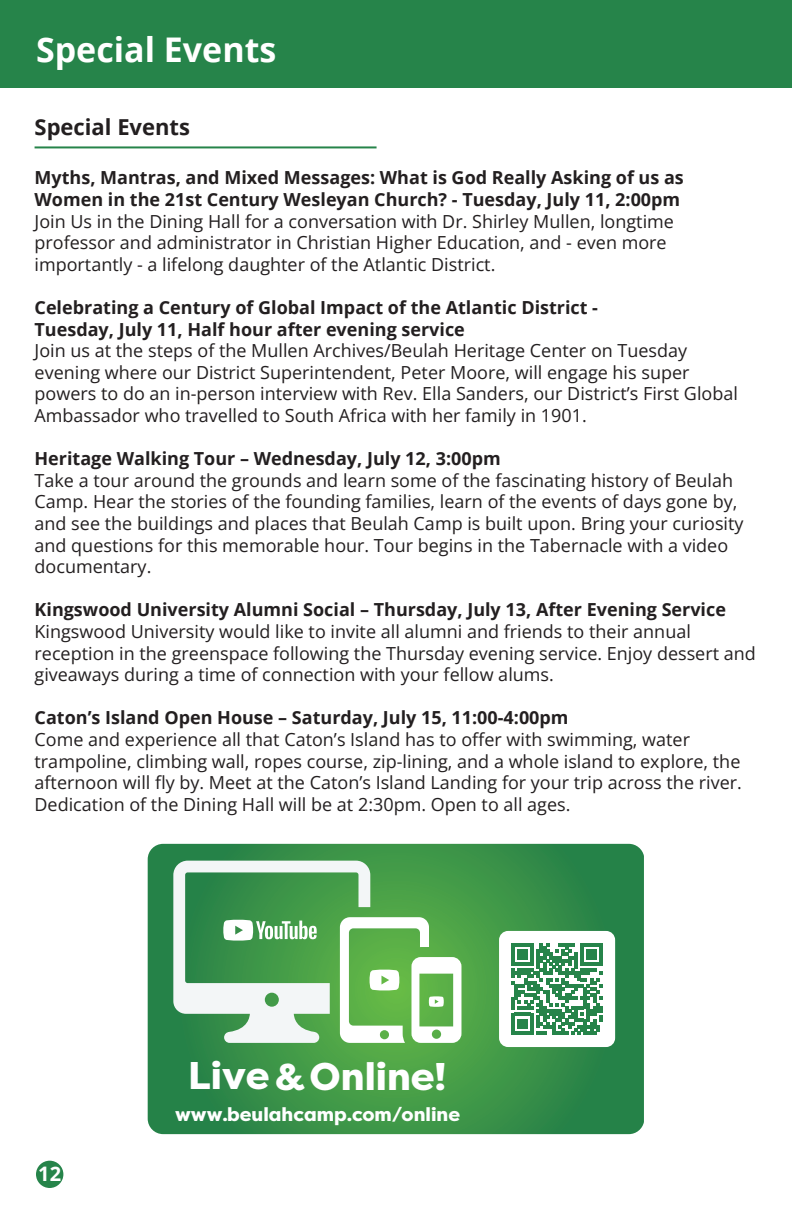
<style>
.page{position:relative;width:792px;height:1224px;background:#fff}
.page>*{position:absolute;margin:0;border:0;box-sizing:border-box;transform-origin:0 0}
.t1{font:800 38.6px "Filson Pro";color:#fff}
.t2{font:700 34px "Open Sans";color:#fff}
.t3{font:700 22px "Open Sans";color:#231f20}
.t4{font:700 20px "Open Sans";color:#fff}
.t5{font:800 19px "Filson Pro";color:#fff}
.t6{font:18px/21.6px "Open Sans";color:#231f20}
.t7{font:700 18px/21.6px "Open Sans";color:#231f20}
.s1{font-size:37.4px}
</style>
<div class="page">
<div style="left:36px;top:1161px;width:27px;height:27px;background:#26844a;border-radius:50%"></div>
<div style="left:0;top:0;width:792px;height:88px;background:#26844a"></div>
<hr style="left:35px;top:146px;width:342px;height:2px;background:#26844a">
<svg style="left:148px;top:844px;width:496px;height:290px;background:#368f48"></svg>
<svg style="left:173px;top:861px;width:288px;height:182px"></svg>
<div style="left:499px;top:931px;width:116px;height:116px;background:#fff;border-radius:9px"></div>
<svg style="left:512px;top:943px;width:91px;height:91px"></svg>
<p class="t2" style="left:36px;top:26px;width:242px">Special Events</p>
<p class="t3" style="left:35px;top:111px;width:157px">Special Events</p>
<p class="t7" style="left:35px;top:167px;width:651px">Myths, Mantras, and Mixed Messages: What is God Really Asking of us as<br>Women in the 21st Century Wesleyan Church? - Tuesday, July 11, 2:00pm</p>
<p class="t6" style="left:35px;top:210px;width:641px">Join Us in the Dining Hall for a conversation with Dr. Shirley Mullen, longtime professor and administrator in Christian Higher Education, and - even more importantly - a lifelong daughter of the Atlantic District.</p>
<p class="t7" style="left:35px;top:296px;width:565px">Celebrating a Century of Global Impact of the Atlantic District -</p>
<p class="t7" style="left:35px;top:318px;width:432px">Tuesday, July 11, Half hour after evening service</p>
<p class="t6" style="left:35px;top:339px;width:705px">Join us at the steps of the Mullen Archives/Beulah Heritage Center on Tuesday evening where our District Superintendent, Peter Moore, will engage his super powers to do an in-person interview with Rev. Ella Sanders, our District’s First Global Ambassador who travelled to South Africa with her family in 1901.</p>
<p class="t7" style="left:35px;top:447px;width:468px">Heritage Walking Tour – Wednesday, July 12, 3:00pm</p>
<p class="t6" style="left:35px;top:469px;width:711px">Take a tour around the grounds and learn some of the fascinating history of Beulah Camp. Hear the stories of the founding families, learn of the events of days gone by, and see the buildings and places that Beulah Camp is built upon. Bring your curiosity and questions for this memorable hour. Tour begins in the Tabernacle with a video documentary.</p>
<p class="t7" style="left:35px;top:599px;width:693px">Kingswood University Alumni Social – Thursday, July 13, After Evening Service</p>
<p class="t6" style="left:35px;top:620px;width:723px">Kingswood University would like to invite all alumni and friends to their annual reception in the greenspace following the Thursday evening service. Enjoy dessert and giveaways during a time of connection with your fellow alums.</p>
<p class="t7" style="left:35px;top:707px;width:536px">Caton’s Island Open House – Saturday, July 15, 11:00-4:00pm</p>
<p class="t6" style="left:35px;top:728px;width:709px">Come and experience all that Caton’s Island has to offer with swimming, water trampoline, climbing wall, ropes course, zip-lining, and a whole island to explore, the afternoon will fly by. Meet at the Caton’s Island Landing for your trip across the river.<br>Dedication of the Dining Hall will be at 2:30pm. Open to all ages.</p>
<h1 class="t1" style="left:188px;top:1053px;width:260px">Live <span class="s1">&amp;</span> Online!</h1>
<p class="t4" style="left:38px;top:1160px;width:24px">12</p>
<p class="t5" style="left:175px;top:1102px;width:287px">www.beulahcamp.com/online</p>
</div>
